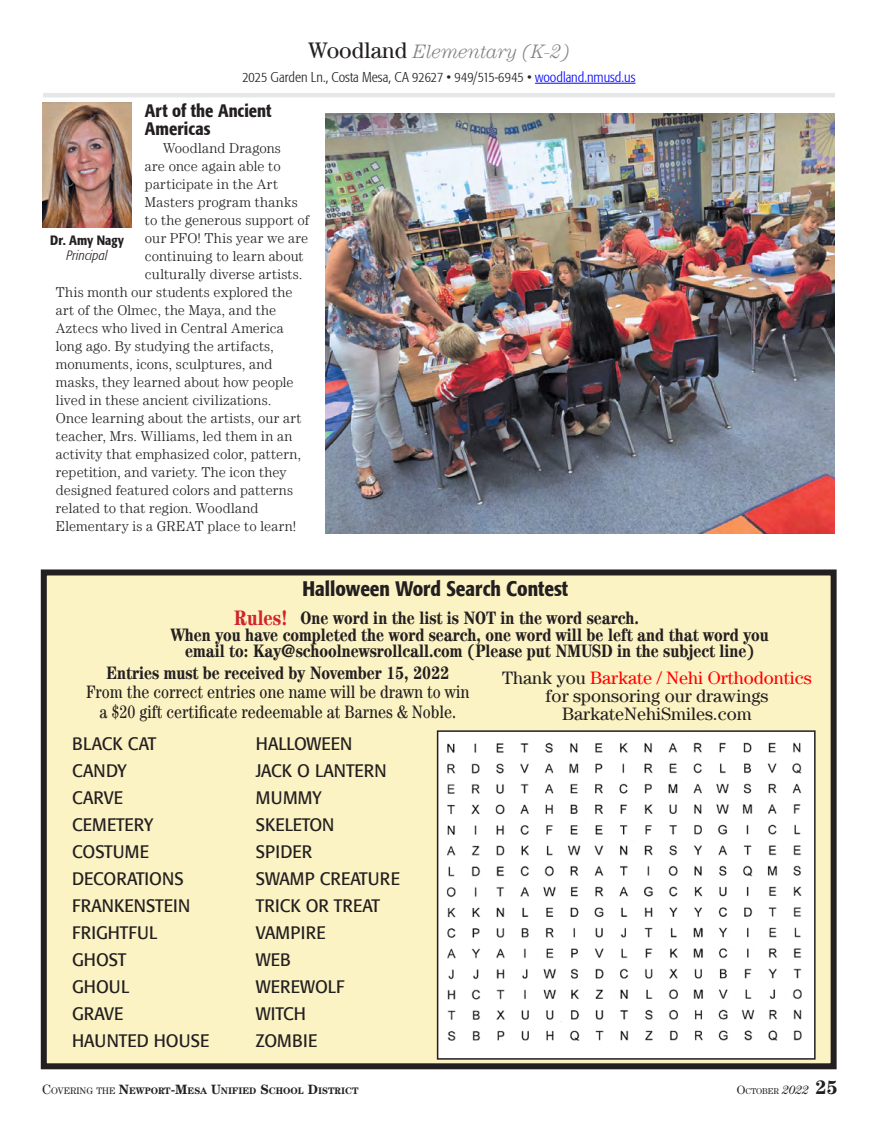
<style>
.page{position:relative;width:878px;height:1121px;background:#fff}
.page>*{position:absolute;margin:0;border:0;box-sizing:border-box;transform-origin:0 0}
.t1{font:500 condensed 21px "Formata";color:#231f20}
.t2{font:700 condensed 21px "Century LT";color:#d2232a}
.t3{font:italic 300 19.5px "Century LT";letter-spacing:-.005em;color:#808285}
.t4{font:700 condensed 18px/16.5px "Century LT";color:#231f20;text-align:center}
.t5{font:18px/27px "Formata";color:#231f20;scale:.95 1}
.t6{font:condensed 18px/19.5px "Century LT";color:#231f20;text-align:center}
.t7{font:18px/18px "Century LT";color:#231f20;text-align:center}
.t8{font:500 condensed 18px/18px "Formata";letter-spacing:.005em;color:#231f20}
.t9{font:300 14.25px "Century LT";letter-spacing:.01em;color:#231f20}
.t10{font:300 condensed 14.25px "Formata";color:#221f20}
.t11{font:500 condensed 13.5px "Formata";color:#231f20}
.t12{font:italic 300 condensed 13.5px "Formata";letter-spacing:.005em;color:#231f20}
.t13{font:700 9.45px "Century LT";color:#231f20}
.t14{font:8.4px "Century LT";color:#231f20}
.s1{font-weight:400;font-style:normal;font-size:22.5px;color:#231f20}
.s2{color:#00f}
.s3{color:#f00}
.s4{font-weight:400;font-size:13.5px}
.s5{font-weight:400}
.s6{font-size:13.5px}
.s7{font-size:12px}
.s8{font-style:italic;font-size:12px}
.s9{font-weight:700;font-size:19.5px}
</style>
<div class="page">
<img style="left:43px;top:102px;width:88px;height:126px">
<hr style="left:43px;top:93px;width:791px;height:4px;background:#e6e7e8">
<hr style="left:535px;top:83px;width:100px;height:1px;background:#00f">
<img style="left:326px;top:113px;width:508px;height:420px">
<div style="left:41px;top:569px;width:795px;height:500px;background:#fcf3c4;border:6px solid #231f20"></div>
<img style="left:440px;top:733px;width:372px;height:319px">
<div style="left:437px;top:730px;width:378px;height:329px;border:2px solid #231f20"></div>
<h2 class="t3" style="left:308px;top:40px;width:264px"><span class="s1">Woodland</span> Elementary (K-2)</h2>
<p class="t10" style="left:242px;top:69px;width:394px">2025 Garden Ln., Costa Mesa, CA 92627 • 949/515-6945 • <span class="s2">woodland.nmusd.us</span></p>
<p class="t8" style="left:145px;top:101px;width:128px">Art of the Ancient<br>Americas</p>
<p class="t9" style="left:163px;top:140px;width:119px">Woodland Dragons</p>
<p class="t9" style="left:145px;top:158px;width:137px">are once again able to</p>
<p class="t9" style="left:145px;top:176px;width:134px">participate in the Art</p>
<p class="t9" style="left:145px;top:194px;width:154px">Masters program thanks</p>
<p class="t9" style="left:145px;top:212px;width:166px">to the generous support of</p>
<p class="t9" style="left:145px;top:230px;width:165px">our PFO! This year we are</p>
<p class="t9" style="left:145px;top:248px;width:160px">continuing to learn about</p>
<p class="t9" style="left:145px;top:266px;width:159px">culturally diverse artists.</p>
<p class="t9" style="left:56px;top:284px;width:238px">This month our students explored the</p>
<p class="t9" style="left:56px;top:302px;width:222px">art of the Olmec, the Maya, and the</p>
<p class="t9" style="left:56px;top:320px;width:229px">Aztecs who lived in Central America</p>
<p class="t9" style="left:56px;top:338px;width:219px">long ago. By studying the artifacts,</p>
<p class="t9" style="left:56px;top:356px;width:218px">monuments, icons, sculptures, and</p>
<p class="t9" style="left:56px;top:374px;width:239px">masks, they learned about how people</p>
<p class="t9" style="left:56px;top:392px;width:217px">lived in these ancient civilizations.</p>
<p class="t9" style="left:56px;top:410px;width:247px">Once learning about the artists, our art</p>
<p class="t9" style="left:56px;top:428px;width:238px">teacher, Mrs. Williams, led them in an</p>
<p class="t9" style="left:56px;top:446px;width:247px">activity that emphasized color, pattern,</p>
<p class="t9" style="left:56px;top:464px;width:232px">repetition, and variety. The icon they</p>
<p class="t9" style="left:56px;top:482px;width:239px">designed featured colors and patterns</p>
<p class="t9" style="left:56px;top:500px;width:204px">related to that region. Woodland</p>
<p class="t9" style="left:56px;top:518px;width:242px">Elementary is a GREAT place to learn!</p>
<p class="t11" style="left:50px;top:232px;width:75px">Dr. Amy Nagy</p>
<p class="t12" style="left:67px;top:248px;width:42px">Principal</p>
<h1 class="t1" style="left:302px;top:575px;width:267px">Halloween Word Search Contest</h1>
<p class="t4" style="left:171px;top:609px;width:599px">One word in the list is NOT in the word search.<br>When you have completed the word search, one word will be left and that word you email to: Kay@schoolnewsrollcall.com (Please put NMUSD in the subject line)</p>
<h1 class="t2" style="left:234px;top:605px;width:55px">Rules!</h1>
<p class="t4" style="left:106px;top:664px;width:344px">Entries must be received by November 15, 2022</p>
<p class="t6" style="left:86px;top:682px;width:385px">From the correct entries one name will be drawn to win a $20 gift certificate redeemable at Barnes &amp; Noble.</p>
<p class="t5" style="left:72px;top:730px;width:146px">BLACK CAT<br>CANDY<br>CARVE<br>CEMETERY<br>COSTUME<br>DECORATIONS<br>FRANKENSTEIN<br>FRIGHTFUL<br>GHOST<br>GHOUL<br>GRAVE<br>HAUNTED HOUSE</p>
<p class="t5" style="left:256px;top:730px;width:153px">HALLOWEEN<br>JACK O LANTERN<br>MUMMY<br>SKELETON<br>SPIDER<br>SWAMP CREATURE<br>TRICK OR TREAT<br>VAMPIRE<br>WEB<br>WEREWOLF<br>WITCH<br>ZOMBIE</p>
<p class="t7" style="left:502px;top:668px;width:311px">Thank you <span class="s3">Barkate / Nehi Orthodontics </span>for sponsoring our drawings<br>BarkateNehiSmiles.com</p>
<p class="t13" style="left:42px;top:1085px;width:318px"><span class="s4">C</span><span class="s5">OVERING THE</span> <span class="s6">N</span>EWPORT<span class="s6">-M</span>ESA <span class="s6">U</span>NIFIED <span class="s6">S</span>CHOOL <span class="s6">D</span>ISTRICT</p>
<p class="t14" style="left:736px;top:1086px;width:103px"><span class="s7">O</span>CTOBER <span class="s8">2022</span> <span class="s9">25</span></p>
</div>
